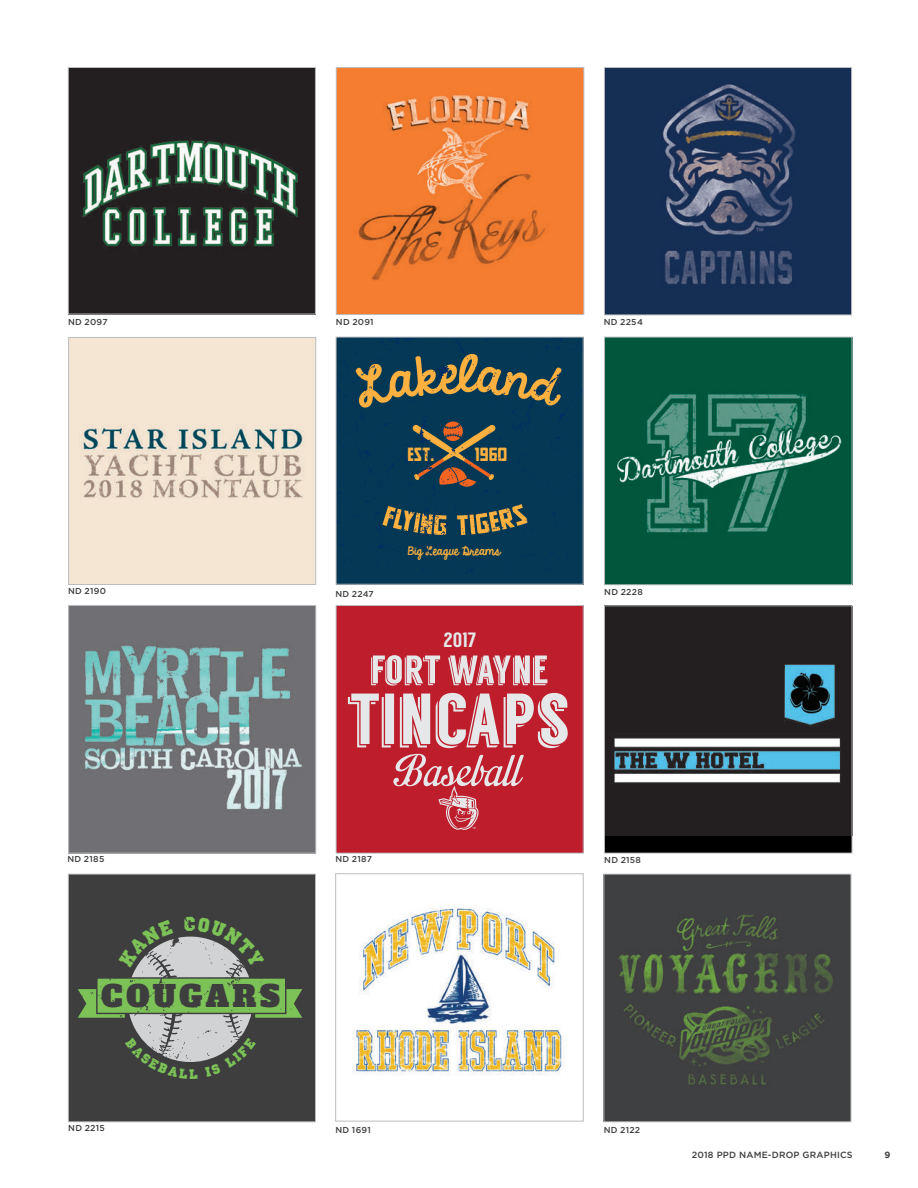
<style>
.page{position:relative;width:918px;height:1188px;background:#fff}
.page>*{position:absolute;margin:0;border:0;box-sizing:border-box;transform-origin:0 0}
.t1{font:29.55px "Alfa Slab One";letter-spacing:.11em;color:#3e3e3f}
.t2{font:20.7px "Langdon";color:#e6e7e9}
.t3{font:18.75px "New Comic Title";color:#fbb03f}
.t4{font:10.5px "KG Always A Good Time";color:#fbb03f}
.t5{font:500 9px "Gotham HTF";letter-spacing:.02em;color:#3e3e3f}
.t6{font:700 9px "Gotham HTF";color:#3e3e3f}
.t7{font:500 8.7px "Gotham HTF";letter-spacing:.035em;color:#3e3e3f}
</style>
<div class="page">
<img style="left:606px;top:876px;width:243px;height:244px">
<div style="left:604px;top:874px;width:247px;height:248px;border:1px solid #bcbdc0"></div>
<div style="left:336px;top:605px;width:247px;height:248px;background:#be1d2c"></div>
<svg style="left:371px;top:655px;width:69px;height:31px"></svg>
<svg style="left:448px;top:656px;width:99px;height:29px"></svg>
<svg style="left:348px;top:694px;width:46px;height:54px"></svg>
<svg style="left:400px;top:694px;width:30px;height:54px;background:#ddbec3"></svg>
<svg style="left:436px;top:693px;width:132px;height:55px"></svg>
<svg style="left:393px;top:754px;width:131px;height:76px"></svg>
<div style="left:68px;top:874px;width:247px;height:248px;background:#3e3e3f"></div>
<div style="left:68px;top:874px;width:248px;height:248px;border:1px solid #bcbdc0"></div>
<img style="left:70px;top:69px;width:244px;height:243px">
<div style="left:68px;top:67px;width:248px;height:247px;border:1px solid #bcbdc0"></div>
<img style="left:606px;top:339px;width:244px;height:244px">
<div style="left:604px;top:337px;width:248px;height:248px;border:1px solid #bcbdc0"></div>
<img style="left:70px;top:339px;width:244px;height:244px">
<div style="left:68px;top:337px;width:248px;height:248px;border:1px solid #bcbdc0"></div>
<img style="left:70px;top:607px;width:244px;height:244px">
<div style="left:68px;top:605px;width:248px;height:248px;border:1px solid #bcbdc0"></div>
<img style="left:338px;top:69px;width:244px;height:244px">
<div style="left:336px;top:67px;width:248px;height:248px;border:1px solid #bcbdc0"></div>
<svg style="left:604px;top:606px;width:248px;height:247px;background:#171717"></svg>
<img style="left:606px;top:608px;width:244px;height:228px">
<img style="left:338px;top:339px;width:243px;height:238px">
<img style="left:606px;top:69px;width:244px;height:244px">
<div style="left:604px;top:67px;width:248px;height:248px;border:1px solid #bcbdc0"></div>
<img style="left:352px;top:908px;width:212px;height:168px">
<div style="left:335px;top:874px;width:248px;height:247px;border:1px solid #bcbdc0"></div>
<svg style="left:78px;top:936px;width:224px;height:126px"></svg>
<p class="t7" style="left:336px;top:317px;width:39px">ND 2091</p>
<p class="t7" style="left:68px;top:317px;width:41px">ND 2097</p>
<p class="t7" style="left:604px;top:317px;width:41px">ND 2254</p>
<h3 class="t3" style="left:407px;top:444px;width:29px">EST.</h3>
<h3 class="t3" style="left:475px;top:444px;width:34px">1960</h3>
<p class="t7" style="left:68px;top:586px;width:39px">ND 2190</p>
<p class="t7" style="left:335px;top:589px;width:40px">ND 2247</p>
<p class="t4" style="left:408px;top:543px;width:94px">Big League Dreams</p>
<h2 class="t2" style="left:444px;top:628px;width:34px">2017</h2>
<p class="t7" style="left:604px;top:587px;width:40px">ND 2228</p>
<p class="t7" style="left:67px;top:854px;width:38px">ND 2185</p>
<h1 class="t1" style="left:101px;top:977px;width:181px">COUGARS</h1>
<p class="t7" style="left:68px;top:1123px;width:38px">ND 2215</p>
<p class="t7" style="left:335px;top:854px;width:38px">ND 2187</p>
<p class="t7" style="left:604px;top:855px;width:38px">ND 2158</p>
<p class="t7" style="left:335px;top:1125px;width:37px">ND 1691</p>
<p class="t7" style="left:604px;top:1125px;width:38px">ND 2122</p>
<p class="t5" style="left:692px;top:1150px;width:162px">2018 PPD NAME-DROP GRAPHICS</p>
<p class="t6" style="left:885px;top:1149px;width:7px">9</p>
</div>
